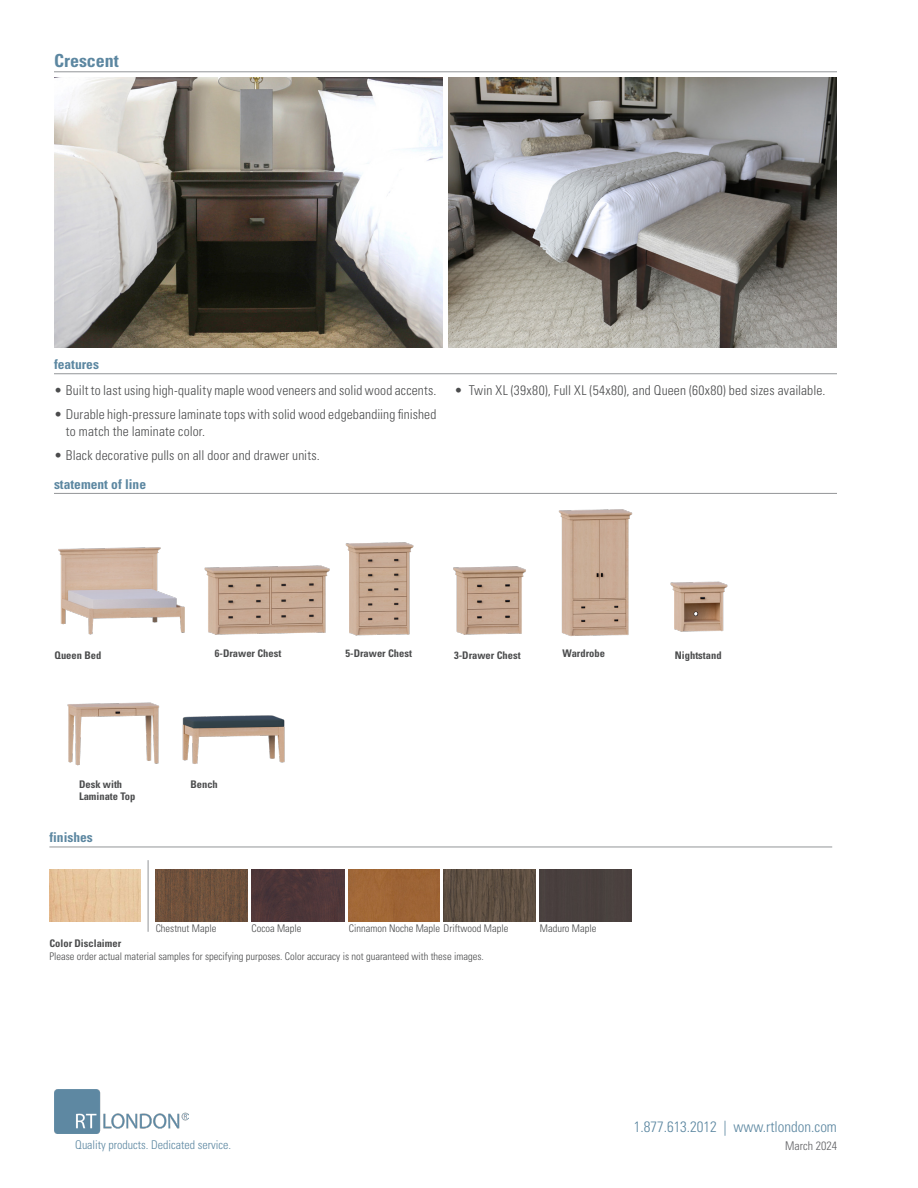
<style>
.page{position:relative;width:918px;height:1188px;background:#fff}
.page>*{position:absolute;margin:0;border:0;box-sizing:border-box;transform-origin:0 0}
.blue_text_with_line_below{font:700 condensed 18px "Univers LT Std";color:#5c87a1}
.t1{font:300 condensed 15px "Univers LT Std";color:#5c87a1}
.bullet_type{font:300 condensed 13.5px/16.5px "Univers LT Std";letter-spacing:.01em;color:#4b4c4d}
.blue_text_with_line_below-2{font:700 condensed 13.5px "Univers LT Std";color:#5c87a1}
.t2{font:300 condensed 12px "Univers LT Std";color:#5c87a1}
.t3{font:300 condensed 12px "Univers LT Std";color:#616164}
.Paragraph_Style_1{font:300 condensed 10.5px "Univers LT Std";color:#4b4c4d}
.t4{font:700 condensed 10.5px/12.6px "Univers LT Std";color:#4b4c4d}
</style>
<div class="page">
<hr style="left:54px;top:373px;width:783px;height:1px;background:#939598">
<img style="left:448px;top:77px;width:389px;height:270px">
<img style="left:54px;top:77px;width:389px;height:270px">
<hr style="left:54px;top:493px;width:783px;height:1px;background:#939598">
<img style="left:58px;top:547px;width:127px;height:88px">
<img style="left:54px;top:1090px;width:134px;height:44px">
<hr style="left:49px;top:847px;width:783px;height:1px;background:#939598">
<hr style="left:148px;top:860px;width:1px;height:72px;background:#939598">
<img style="left:49px;top:869px;width:92px;height:52px">
<img style="left:156px;top:869px;width:91px;height:52px">
<img style="left:252px;top:869px;width:92px;height:52px">
<div style="left:349px;top:869px;width:90px;height:52px;background:#9f6536"></div>
<img style="left:444px;top:869px;width:91px;height:52px">
<div style="left:540px;top:869px;width:91px;height:52px;background:#49403e"></div>
<hr style="left:54px;top:71px;width:783px;height:1px;background:#939598">
<img style="left:204px;top:565px;width:117px;height:70px">
<img style="left:321px;top:542px;width:93px;height:94px">
<img style="left:453px;top:566px;width:73px;height:69px">
<img style="left:558px;top:509px;width:75px;height:127px">
<img style="left:670px;top:581px;width:58px;height:51px">
<img style="left:67px;top:702px;width:92px;height:64px">
<img style="left:159px;top:706px;width:126px;height:58px">
<p class="blue_text_with_line_below" style="left:54px;top:49px;width:66px">Crescent</p>
<p class="blue_text_with_line_below-2" style="left:54px;top:356px;width:46px">features</p>
<p class="bullet_type" style="left:54px;top:383px;width:384px">• Built to last using high-quality maple wood veneers and solid wood accents.</p>
<p class="bullet_type" style="left:66px;top:407px;width:372px;text-indent:-12px">• Durable high-pressure laminate tops with solid wood edgebandiing finished to match the laminate color.</p>
<p class="bullet_type" style="left:54px;top:447px;width:267px">• Black decorative pulls on all door and drawer units.</p>
<p class="blue_text_with_line_below-2" style="left:54px;top:475px;width:94px">statement of line</p>
<p class="bullet_type" style="left:454px;top:383px;width:372px">• Twin XL (39x80), Full XL (54x80), and Queen (60x80) bed sizes available.</p>
<p class="t4" style="left:55px;top:649px;width:48px">Queen Bed</p>
<p class="t4" style="left:215px;top:647px;width:68px">6-Drawer Chest</p>
<p class="t4" style="left:346px;top:647px;width:68px">5-Drawer Chest</p>
<p class="t4" style="left:454px;top:649px;width:68px">3-Drawer Chest</p>
<p class="t4" style="left:563px;top:647px;width:44px">Wardrobe</p>
<p class="t4" style="left:675px;top:649px;width:48px">Nightstand</p>
<p class="t4" style="left:79px;top:778px;width:58px">Desk with<br>Laminate Top</p>
<p class="t4" style="left:190px;top:778px;width:29px">Bench</p>
<p class="blue_text_with_line_below-2" style="left:49px;top:829px;width:45px">finishes</p>
<p class="Paragraph_Style_1" style="left:156px;top:922px;width:62px">Chestnut Maple</p>
<p class="Paragraph_Style_1" style="left:252px;top:922px;width:52px">Cocoa Maple</p>
<p class="Paragraph_Style_1" style="left:349px;top:922px;width:161px">Cinnamon Noche Maple Driftwood Maple</p>
<p class="Paragraph_Style_1" style="left:540px;top:922px;width:58px">Maduro Maple</p>
<p class="t4" style="left:49px;top:937px;width:73px">Color Disclaimer</p>
<p class="Paragraph_Style_1" style="left:49px;top:950px;width:436px">Please order actual material samples for specifying purposes. Color accuracy is not guaranteed with these images.</p>
<p class="t1" style="left:634px;top:1118px;width:205px">1.877.613.2012 | www.rtlondon.com</p>
<p class="t2" style="left:75px;top:1137px;width:157px">Quality products. Dedicated service.</p>
<p class="t3" style="left:785px;top:1139px;width:53px">March 2024</p>
</div>
